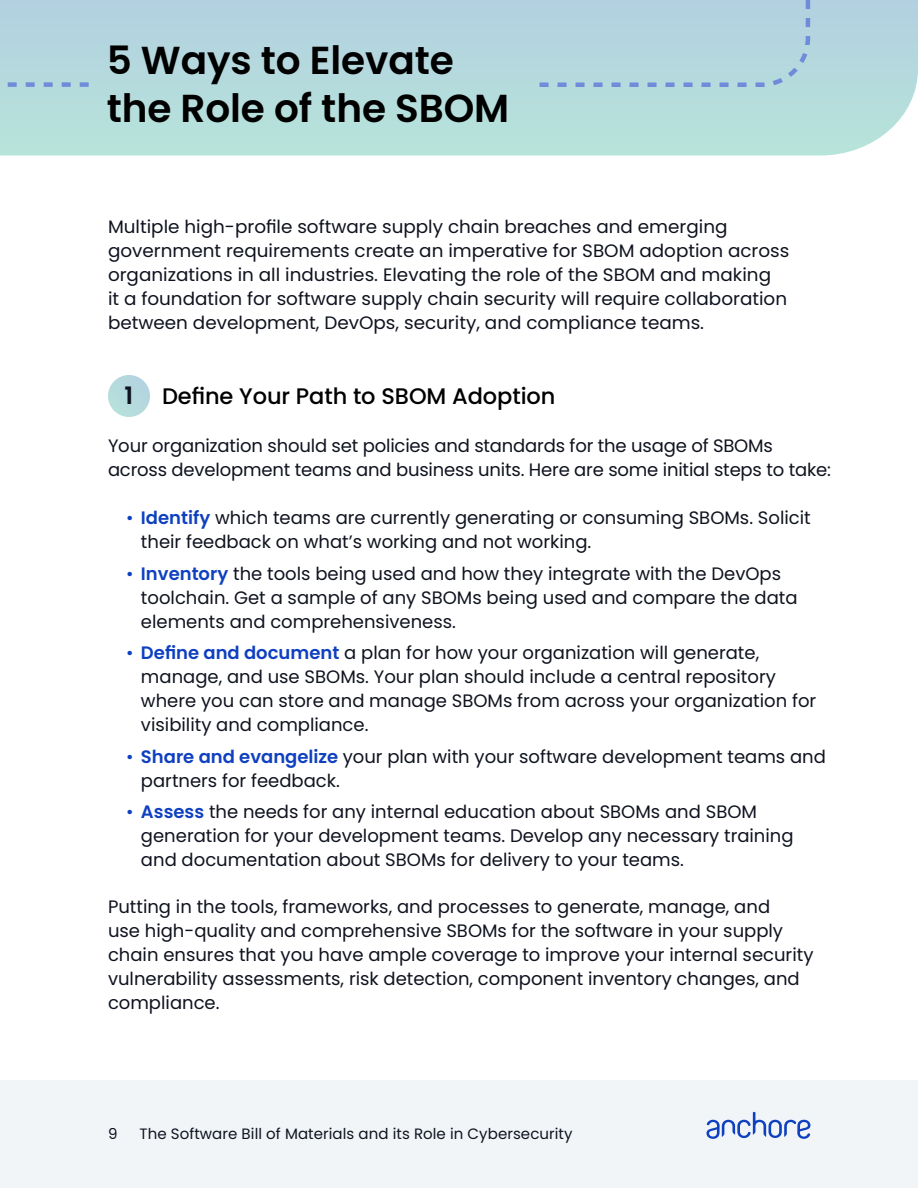
<style>
.page{position:relative;width:918px;height:1188px;background:#fff}
.page>*{position:absolute;margin:0;border:0;box-sizing:border-box;transform-origin:0 0}
.t1{font:600 39px/48px "Poppins";letter-spacing:-.005em;color:#000}
.t2{font:600 24px "Poppins";color:#0f131f}
.t3{font:500 22.5px "Poppins";letter-spacing:-.005em;color:#000}
.t4{font:18px/24px "Poppins";color:#0f131f}
.t5{font:15px "Poppins";letter-spacing:.005em;color:#0f131f}
.s1{color:#0e40c0}
.s2{font-weight:600;color:#0e40c0}
</style>
<div class="page">
<div style="left:0;top:1080px;width:918px;height:108px;background:#f2f5f8"></div>
<svg style="left:706px;top:1112px;width:104px;height:27px"></svg>
<svg style="left:0;top:0;width:918px;height:156px;background:#b6dbdd"></svg>
<div style="left:108px;top:375px;width:42px;height:42px;background:#b5dade;border-radius:21px"></div>
<svg style="left:0;top:82px;width:89px;height:5px"></svg>
<div style="left:535px;top:0;width:277px;height:89px;background:#b4d5df"></div>
<h1 class="t1" style="left:107px;top:37px;width:404px">5 Ways to Elevate the Role of the SBOM</h1>
<p class="t4" style="left:108px;top:215px;width:683px">Multiple high-profile software supply chain breaches and emerging government requirements create an imperative for SBOM adoption across organizations in all industries. Elevating the role of the SBOM and making<br>it a foundation for software supply chain security will require collaboration between development, DevOps, security, and compliance teams.</p>
<h2 class="t2" style="left:125px;top:381px;width:10px">1</h2>
<p class="t3" style="left:162px;top:383px;width:395px">Define Your Path to SBOM Adoption</p>
<p class="t4" style="left:108px;top:434px;width:725px">Your organization should set policies and standards for the usage of SBOMs across development teams and business units. Here are some initial steps to take:</p>
<p class="t4" style="left:141px;top:506px;width:671px;text-indent:-15px"><span class="s1">•</span> <span class="s2">Identify</span> which teams are currently generating or consuming SBOMs. Solicit their feedback on what’s working and not working.</p>
<p class="t4" style="left:141px;top:562px;width:658px;text-indent:-15px"><span class="s1">•</span> <span class="s2">Inventory</span> the tools being used and how they integrate with the DevOps toolchain. Get a sample of any SBOMs being used and compare the data elements and comprehensiveness.</p>
<p class="t4" style="left:141px;top:641px;width:677px;text-indent:-15px"><span class="s1">•</span> <span class="s2">Define and document</span> a plan for how your organization will generate, manage, and use SBOMs. Your plan should include a central repository where you can store and manage SBOMs from across your organization for visibility and compliance.</p>
<p class="t4" style="left:141px;top:745px;width:687px;text-indent:-15px"><span class="s1">•</span> <span class="s2">Share and evangelize</span> your plan with your software development teams and partners for feedback.</p>
<p class="t4" style="left:141px;top:800px;width:654px;text-indent:-15px"><span class="s1">•</span> <span class="s2">Assess</span> the needs for any internal education about SBOMs and SBOM generation for your development teams. Develop any necessary training and documentation about SBOMs for delivery to your teams.</p>
<p class="t4" style="left:108px;top:895px;width:707px">Putting in the tools, frameworks, and processes to generate, manage, and<br>use high-quality and comprehensive SBOMs for the software in your supply chain ensures that you have ample coverage to improve your internal security vulnerability assessments, risk detection, component inventory changes, and compliance.</p>
<p class="t5" style="left:108px;top:1125px;width:11px">9</p>
<p class="t5" style="left:140px;top:1125px;width:435px">The Software Bill of Materials and its Role in Cybersecurity</p>
</div>
